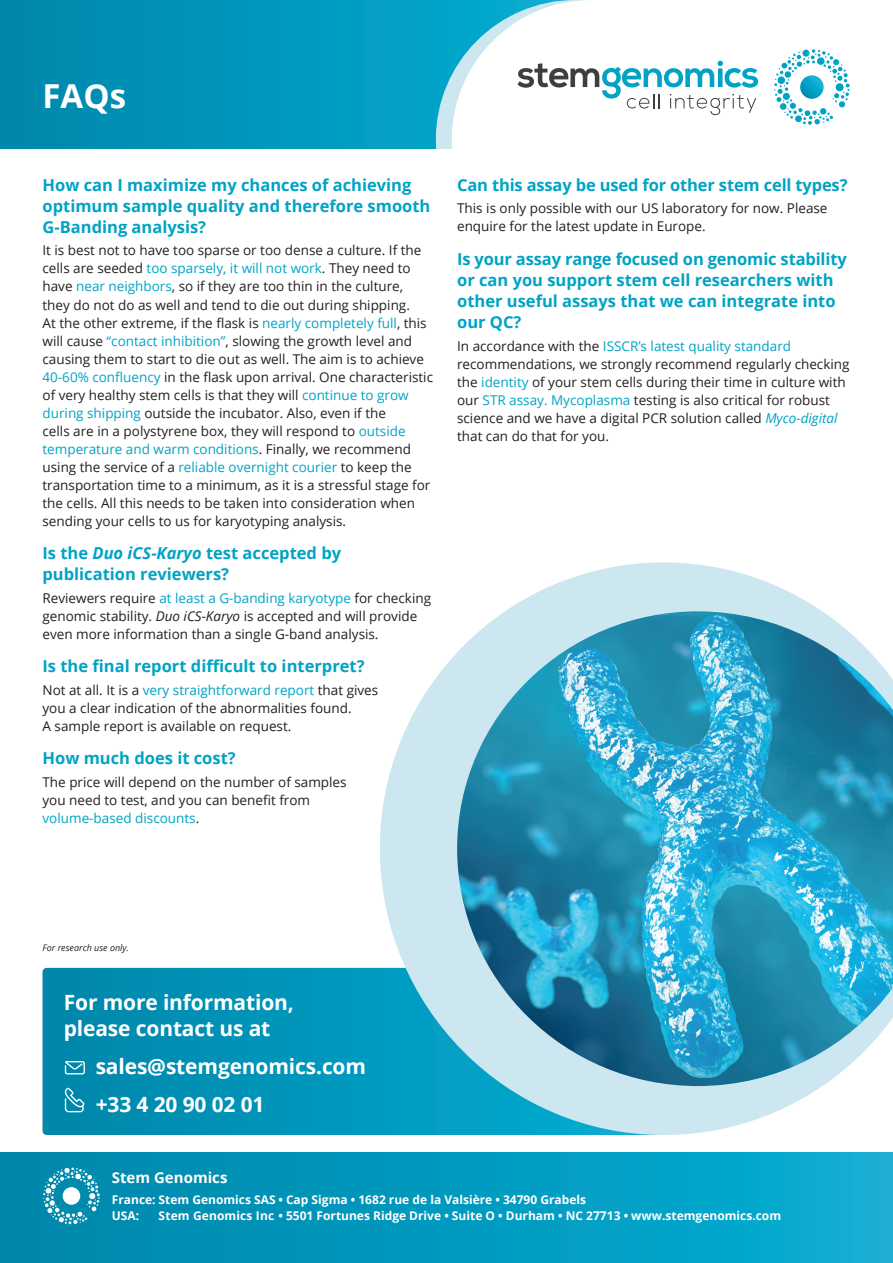
<style>
.page{position:relative;width:893px;height:1263px;background:#fff}
.page>*{position:absolute;margin:0;border:0;box-sizing:border-box;transform-origin:0 0}
.t1{font:700 33px "Open Sans";color:#fff}
.t2{font:700 21px/25.5px "Open Sans";letter-spacing:-.005em;color:#fff}
.FAQ_sub_head{font:700 16.5px/21px "Open Sans";color:#00a3c4}
.t3{font:700 15px "Open Sans";color:#fff}
.Body_copy{font:13.5px/18px "Open Sans";color:#231f20}
.t4{font:700 12px/16.5px "Open Sans";color:#fff}
.t5{font:italic 9px "Open Sans";color:#231f20}
.s1{color:#00a3c4}
.s2{font-style:italic}
.s3{font-style:italic;color:#00a3c4}
</style>
<div class="page">
<div style="left:0;top:0;width:591px;height:149px;background:linear-gradient(to right,#0086ab,#08aed4)"></div>
<div style="left:436px;top:0;width:279px;height:279px;background:#cce7f0;border-radius:50%"></div>
<div style="left:452px;top:0;width:279px;height:279px;background:#fff;border-radius:50%"></div>
<svg style="left:517px;top:60px;width:241px;height:55px"></svg>
<svg style="left:774px;top:49px;width:76px;height:76px"></svg>
<div style="left:0;top:149px;width:893px;height:149px;background:#fff"></div>
<svg style="left:43px;top:968px;width:337px;height:167px;background:#0090b5"></svg>
<svg style="left:380px;top:562px;width:442px;height:573px;fill:#cce7f0"></svg>
<img style="left:457px;top:611px;width:436px;height:475px">
<svg style="left:65px;top:1061px;width:20px;height:13px"></svg>
<svg style="left:65px;top:1088px;width:20px;height:24px"></svg>
<svg style="left:0;top:1152px;width:893px;height:111px;background:#039abf"></svg>
<svg style="left:43px;top:1167px;width:57px;height:57px"></svg>
<p class="t1" style="left:43px;top:73px;width:85px">FAQs</p>
<p class="FAQ_sub_head" style="left:43px;top:174px;width:389px">How can I maximize my chances of achieving optimum sample quality and therefore smooth<br>G-Banding analysis?</p>
<p class="Body_copy" style="left:43px;top:241px;width:392px">It is best not to have too sparse or too dense a culture. If the cells are seeded <span class="s1">too sparsely, it will not work</span>. They need to have <span class="s1">near neighbors</span>, so if they are too thin in the culture, they do not do as well and tend to die out during shipping.<br>At the other extreme, if the flask is <span class="s1">nearly completely full</span>, this will cause <span class="s1">“contact inhibition”</span>, slowing the growth level and causing them to start to die out as well. The aim is to achieve <span class="s1">40-60% confluency</span> in the flask upon arrival. One characteristic of very healthy stem cells is that they will <span class="s1">continue to grow during shipping</span> outside the incubator. Also, even if the<br>cells are in a polystyrene box, they will respond to <span class="s1">outside temperature and warm conditions</span>. Finally, we recommend using the service of a <span class="s1">reliable overnight courier</span> to keep the transportation time to a minimum, as it is a stressful stage for the cells. All this needs to be taken into consideration when sending your cells to us for karyotyping analysis.</p>
<p class="FAQ_sub_head" style="left:43px;top:542px;width:300px">Is the <span class="s2">Duo iCS-Karyo</span> test accepted by publication reviewers?</p>
<p class="Body_copy" style="left:43px;top:588px;width:390px">Reviewers require <span class="s1">at least a G-banding karyotype</span> for checking genomic stability. <span class="s2">Duo iCS-Karyo</span> is accepted and will provide even more information than a single G-band analysis.</p>
<p class="FAQ_sub_head" style="left:43px;top:655px;width:324px">Is the final report difficult to interpret?</p>
<p class="Body_copy" style="left:43px;top:680px;width:337px">Not at all. It is a <span class="s1">very straightforward report</span> that gives you a clear indication of the abnormalities found.<br>A sample report is available on request.</p>
<p class="FAQ_sub_head" style="left:43px;top:747px;width:195px">How much does it cost?</p>
<p class="Body_copy" style="left:43px;top:772px;width:306px">The price will depend on the number of samples you need to test, and you can benefit from <span class="s1">volume-based discounts</span>.</p>
<p class="FAQ_sub_head" style="left:457px;top:174px;width:392px">Can this assay be used for other stem cell types?</p>
<p class="Body_copy" style="left:457px;top:199px;width:372px">This is only possible with our US laboratory for now. Please enquire for the latest update in Europe.</p>
<p class="FAQ_sub_head" style="left:457px;top:248px;width:391px">Is your assay range focused on genomic stability or can you support stem cell researchers with other useful assays that we can integrate into our QC?</p>
<p class="Body_copy" style="left:457px;top:336px;width:394px">In accordance with the <span class="s1">ISSCR’s latest quality standard </span>recommendations, we strongly recommend regularly checking the <span class="s1">identity</span> of your stem cells during their time in culture with our <span class="s1">STR assay. Mycoplasma</span> testing is also critical for robust science and we have a digital PCR solution called <span class="s3">Myco-digital </span>that can do that for you.</p>
<p class="t5" style="left:43px;top:941px;width:88px">For research use only.</p>
<p class="t2" style="left:64px;top:989px;width:232px">For more information, please contact us at</p>
<p class="t2" style="left:96px;top:1053px;width:272px">sales@stemgenomics.com</p>
<p class="t2" style="left:96px;top:1091px;width:170px">+33 4 20 90 02 01</p>
<p class="t3" style="left:112px;top:1167px;width:117px">Stem Genomics</p>
<p class="t4" style="left:112px;top:1191px;width:476px">France: Stem Genomics SAS • Cap Sigma • 1682 rue de la Valsière • 34790 Grabels<br>USA:</p>
<p class="t4" style="left:159px;top:1207px;width:624px">Stem Genomics Inc • 5501 Fortunes Ridge Drive • Suite O • Durham • NC 27713 • www.stemgenomics.com</p>
</div>
